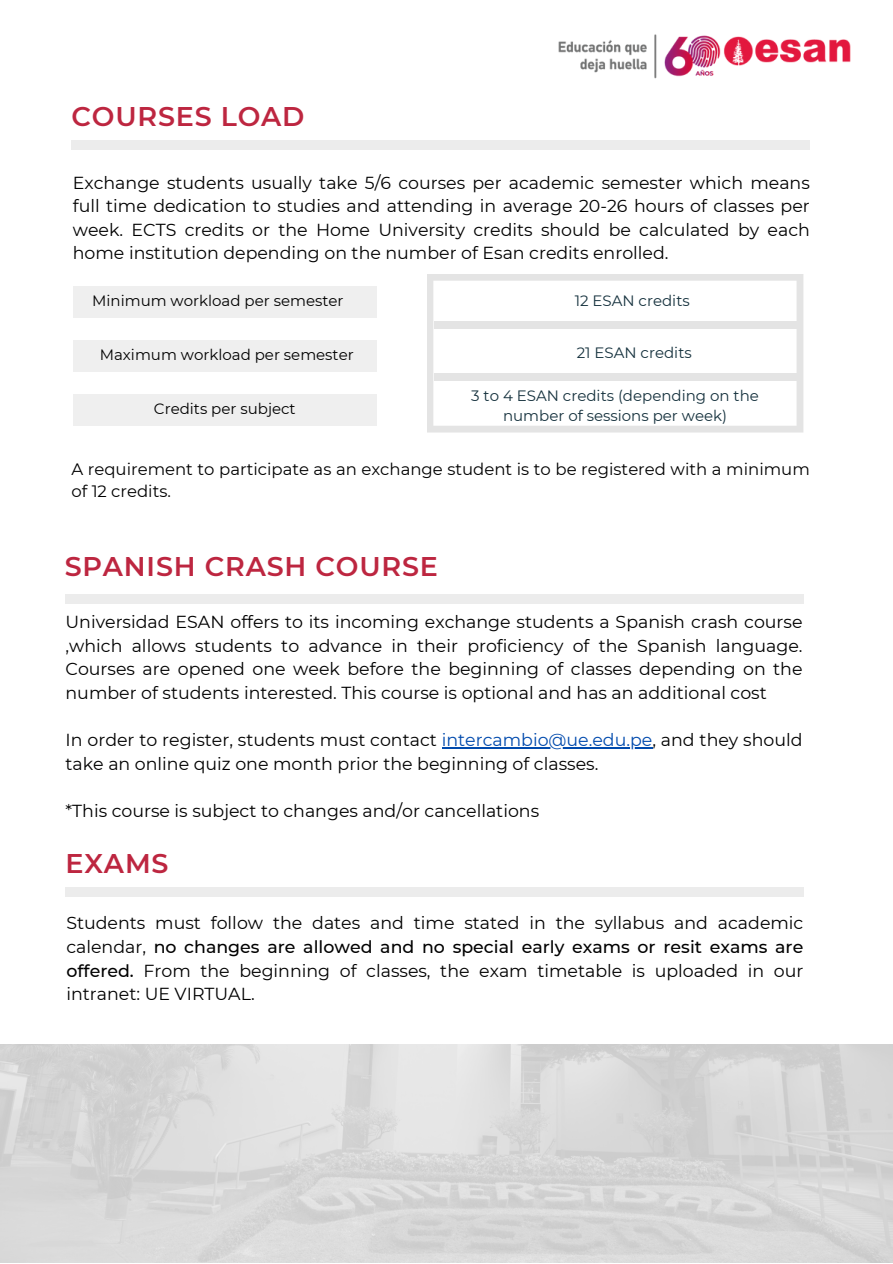
<style>
.page{position:relative;width:893px;height:1264px;background:#fff}
.page>*{position:absolute;margin:0;border:0;box-sizing:border-box;transform-origin:0 0}
.t1{font:600 27px "Montserrat";letter-spacing:.03em;color:#bd2640}
.t2{font:17.4px/23.5px "Montserrat";color:#000;text-align:justify}
.t3{font:16.5px/22.5px "Montserrat";color:#000}
.t4{font:15px/20.2px "Montserrat";color:#16323e;text-align:center}
.t5{font:15px "Montserrat";color:#000}
.s1{color:#004aad}
.s2{font-weight:500}
</style>
<div class="page">
<img style="left:0;top:1044px;width:892px;height:218px">
<div style="left:71px;top:140px;width:738px;height:9px;background:#ececec"></div>
<svg style="left:427px;top:274px;width:376px;height:158px"></svg>
<div style="left:434px;top:322px;width:362px;height:6px;background:#e4e4e4"></div>
<div style="left:73px;top:286px;width:304px;height:31px;background:#efefef"></div>
<div style="left:73px;top:340px;width:304px;height:31px;background:#efefef"></div>
<div style="left:65px;top:594px;width:738px;height:9px;background:#ececec"></div>
<div style="left:66px;top:887px;width:738px;height:9px;background:#ececec"></div>
<hr style="left:442px;top:747px;width:210px;height:1px;background:#004aad">
<img style="left:558px;top:34px;width:293px;height:45px">
<div style="left:73px;top:394px;width:304px;height:31px;background:#efefef"></div>
<div style="left:434px;top:373px;width:362px;height:7px;background:#e4e4e4"></div>
<p class="t1" style="left:71px;top:100px;width:235px">COURSES LOAD</p>
<p class="t2" style="left:73px;top:171px;width:738px">Exchange students usually take 5/6 courses per academic semester which means full time dedication to studies and attending in average 20-26 hours of classes per week. ECTS credits or the Home University credits should be calculated by each home institution depending on the number of Esan credits enrolled.</p>
<p class="t5" style="left:92px;top:291px;width:253px">Minimum workload per semester</p>
<p class="t5" style="left:100px;top:345px;width:255px">Maximum workload per semester</p>
<p class="t5" style="left:154px;top:399px;width:143px">Credits per subject</p>
<p class="t4" style="left:574px;top:290px;width:117px">12 ESAN credits</p>
<p class="t4" style="left:576px;top:342px;width:117px">21 ESAN credits</p>
<p class="t4" style="left:471px;top:385px;width:289px">3 to 4 ESAN credits (depending on the number of sessions per week)</p>
<p class="t3" style="left:71px;top:457px;width:740px">A requirement to participate as an exchange student is to be registered with a minimum of 12 credits.</p>
<p class="t1" style="left:65px;top:550px;width:375px">SPANISH CRASH COURSE</p>
<p class="t2" style="left:66px;top:610px;width:738px">Universidad ESAN offers to its incoming exchange students a Spanish crash course ,which allows students to advance in their proficiency of the Spanish language.<br>Courses are opened one week before the beginning of classes depending on the number of students interested. This course is optional and has an additional cost</p>
<p class="t2" style="left:66px;top:728px;width:738px">In order to register, students must contact <span class="s1">intercambio@ue.edu.pe</span>, and they should take an online quiz one month prior the beginning of classes.</p>
<p class="t2" style="left:66px;top:798px;width:475px">*This course is subject to changes and/or cancellations</p>
<p class="t1" style="left:66px;top:846px;width:104px">EXAMS</p>
<p class="t2" style="left:66px;top:911px;width:738px">Students must follow the dates and time stated in the syllabus and academic calendar, <span class="s2">no changes are allowed and no special early exams or resit exams are offered.</span> From the beginning of classes, the exam timetable is uploaded in our intranet: UE VIRTUAL.</p>
</div>
